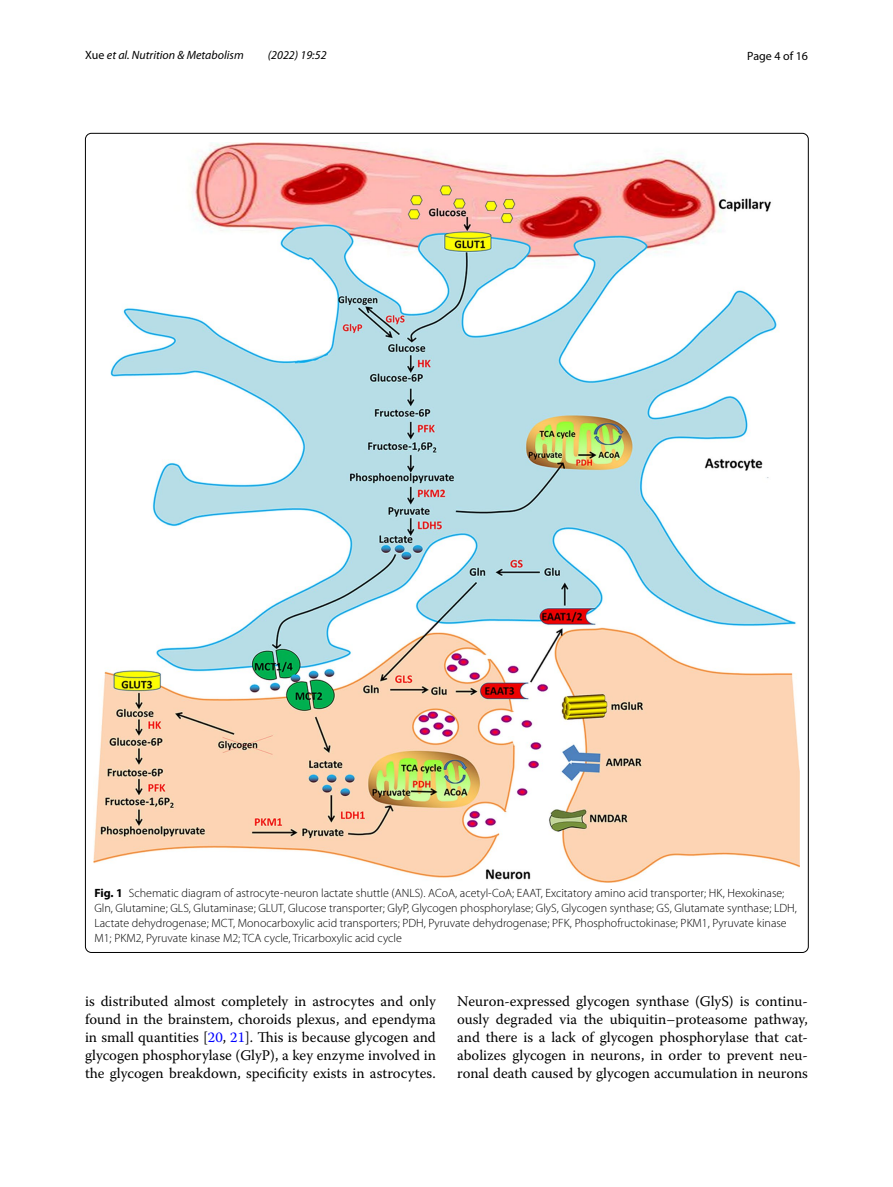
<style>
.page{position:relative;width:893px;height:1187px;background:#fff}
.page>*{position:absolute;margin:0;border:0;box-sizing:border-box;transform-origin:0 0}
.t1{font:14.7px/18px "Warnock Pro";color:#000;text-align:justify}
.t2{font:300 12px/15px "Myriad Pro";color:#000}
.t3{font:italic 12px "Myriad Pro";color:#000}
.t4{font:12px "Myriad Pro";color:#000}
.s1{font-style:normal}
.s2{font-weight:700}
.s3{color:#00f}
</style>
<div class="page">
<img style="left:94px;top:142px;width:706px;height:740px">
<p class="t3" style="left:85px;top:48px;width:160px"><span class="s1">Xue</span> et al. Nutrition &amp; Metabolism</p>
<p class="t3" style="left:268px;top:48px;width:60px">(2022) 19:52</p>
<p class="t4" style="left:747px;top:48px;width:62px">Page 4 of 16</p>
<p class="t2" style="left:94px;top:885px;width:704px"><span class="s2">Fig. 1</span> Schematic diagram of astrocyte-neuron lactate shuttle (ANLS). ACoA, acetyl-CoA; EAAT, Excitatory amino acid transporter; HK, Hexokinase; Gln, Glutamine; GLS, Glutaminase; GLUT, Glucose transporter; GlyP, Glycogen phosphorylase; GlyS, Glycogen synthase; GS, Glutamate synthase; LDH, Lactate dehydrogenase; MCT, Monocarboxylic acid transporters; PDH, Pyruvate dehydrogenase; PFK, Phosphofructokinase; PKM1, Pyruvate kinase M1; PKM2, Pyruvate kinase M2; TCA cycle, Tricarboxylic acid cycle</p>
<p class="t1" style="left:85px;top:991px;width:352px">is distributed almost completely in astrocytes and only found in the brainstem, choroids plexus, and ependyma in small quantities [<span class="s3">20</span>, <span class="s3">21</span>]. This is because glycogen and glycogen phosphorylase (GlyP), a key enzyme involved in the glycogen breakdown, specificity exists in astrocytes.</p>
<p class="t1" style="left:457px;top:991px;width:352px">Neuron-expressed glycogen synthase (GlyS) is continu&shy;ously degraded via the ubiquitin–proteasome pathway, and there is a lack of glycogen phosphorylase that cat&shy;abolizes glycogen in neurons, in order to prevent neu&shy;ronal death caused by glycogen accumulation in neurons</p>
</div>
